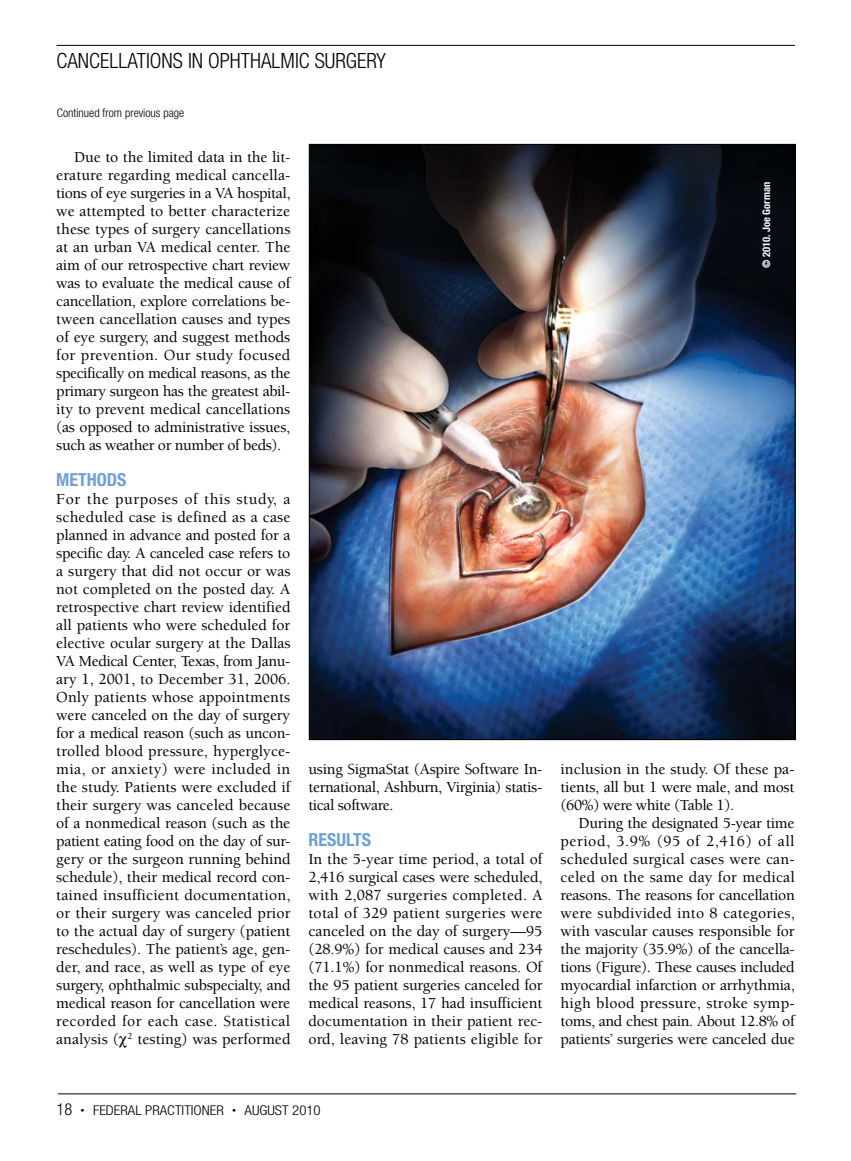
<style>
.page{position:relative;width:851px;height:1161px;background:#fff}
.page>*{position:absolute;margin:0;border:0;box-sizing:border-box;transform-origin:0 0}
.t1{font:300 condensed 21px "Helvetica Neue LT Std";color:#000}
.t2{font:700 condensed 18px "Helvetica Neue LT Std";color:#6fa1d6}
.t3{font:500 15.75px/18px "Berkeley Std";letter-spacing:-.015em;color:#000;text-align:justify}
.t4{font:300 condensed 13.5px "Helvetica Neue LT Std";color:#000;scale:1.1 1}
.t5{font:300 condensed 12px "Helvetica Neue LT Std";color:#000}
.t6{font:700 condensed 10.5px "Helvetica Neue LT Std";color:#fff}
.s1{font-size:16.5px}
.s2{font-size:7.5px}
</style>
<div class="page">
<hr style="left:57px;top:45px;width:738px;height:1px;background:#000">
<hr style="left:58px;top:1094px;width:738px;height:1px;background:#000">
<img style="left:311px;top:146px;width:482px;height:592px">
<h1 class="t1" style="left:57px;top:49px;width:22px">Cancellations</h1>
<h1 class="t1" style="left:188px;top:49px;width:148px">in Ophthalmic Surger</h1>
<h1 class="t1" style="left:376px;top:49px;width:11px">y</h1>
<p class="t5" style="left:57px;top:105px;width:129px">Continued from previous page</p>
<p class="t3" style="left:56px;top:148px;width:236px;text-indent:18px">Due to the limited data in the lit&shy;erature regarding medical cancella&shy;tions of eye surgeries in a VA hospital, we attempted to better characterize these types of surgery cancellations at an urban VA medical center. The aim of our retrospective chart review was to evaluate the medical cause of cancellation, explore correlations be&shy;tween cancellation causes and types of eye surgery, and suggest methods for prevention. Our study focused specifically on medical reasons, as the primary surgeon has the greatest abil&shy;ity to prevent medical cancellations (as opposed to administrative issues, such as weather or number of beds).</p>
<p class="t2" style="left:56px;top:469px;width:72px">METHODS</p>
<p class="t3" style="left:56px;top:490px;width:236px">For the purposes of this study, a scheduled case is defined as a case planned in advance and posted for a specific day. A canceled case refers to a surgery that did not occur or was not completed on the posted day. A retrospective chart review identified all patients who were scheduled for elective ocular surgery at the Dallas VA Medical Center, Texas, from Janu&shy;ary 1, 2001, to December 31, 2006.<br>Only patients whose appointments were canceled on the day of surgery for a medical reason (such as uncon&shy;trolled blood pressure, hyperglyce&shy;mia, or anxiety) were included in the study. Patients were excluded if their surgery was canceled because of a nonmedical reason (such as the patient eating food on the day of sur&shy;gery or the surgeon running behind schedule), their medical record con&shy;tained insufficient documentation, or their surgery was canceled prior to the actual day of surgery (patient reschedules). The patient’s age, gen&shy;der, and race, as well as type of eye surgery, ophthalmic subspecialty, and medical reason for cancellation were recorded for each case. Statistical analysis ( <sup>2</sup> testing) was performed</p>
<p class="t3" style="left:308px;top:760px;width:235px">using SigmaStat (Aspire Software In&shy;ternational, Ashburn, Virginia) statis&shy;tical software.</p>
<p class="t2" style="left:308px;top:829px;width:64px">RESULTS</p>
<p class="t3" style="left:308px;top:850px;width:236px">In the 5-year time period, a total of 2,416 surgical cases were scheduled, with 2,087 surgeries completed. A total of 329 patient surgeries were canceled on the day of surgery—95 (28.9%) for medical causes and 234 (71.1%) for nonmedical reasons. Of the 95 patient surgeries canceled for medical reasons, 17 had insufficient documentation in their patient rec&shy;ord, leaving 78 patients eligible for</p>
<p class="t6" style="left:760px;top:268px;width:87px;rotate:-90deg">© 2010. Joe Gorman</p>
<p class="t3" style="left:560px;top:760px;width:235px">inclusion in the study. Of these pa&shy;tients, all but 1 were male, and most (60%) were white (Table 1).</p>
<p class="t3" style="left:560px;top:814px;width:236px;text-indent:18px">During the designated 5-year time period, 3.9% (95 of 2,416) of all scheduled surgical cases were can&shy;celed on the same day for medical reasons. The reasons for cancellation were subdivided into 8 categories, with vascular causes responsible for the majority (35.9%) of the cancella&shy;tions (Figure). These causes included myocardial infarction or arrhythmia, high blood pressure, stroke symp&shy;toms, and chest pain. About 12.8% of patients’ surgeries were canceled due</p>
<p class="t4" style="left:57px;top:1103px;width:242px"><span class="s1">18</span> <span class="s2">•</span> FEDERAL PRACTITIONER <span class="s2">•</span> AUGUST 2010</p>
</div>
